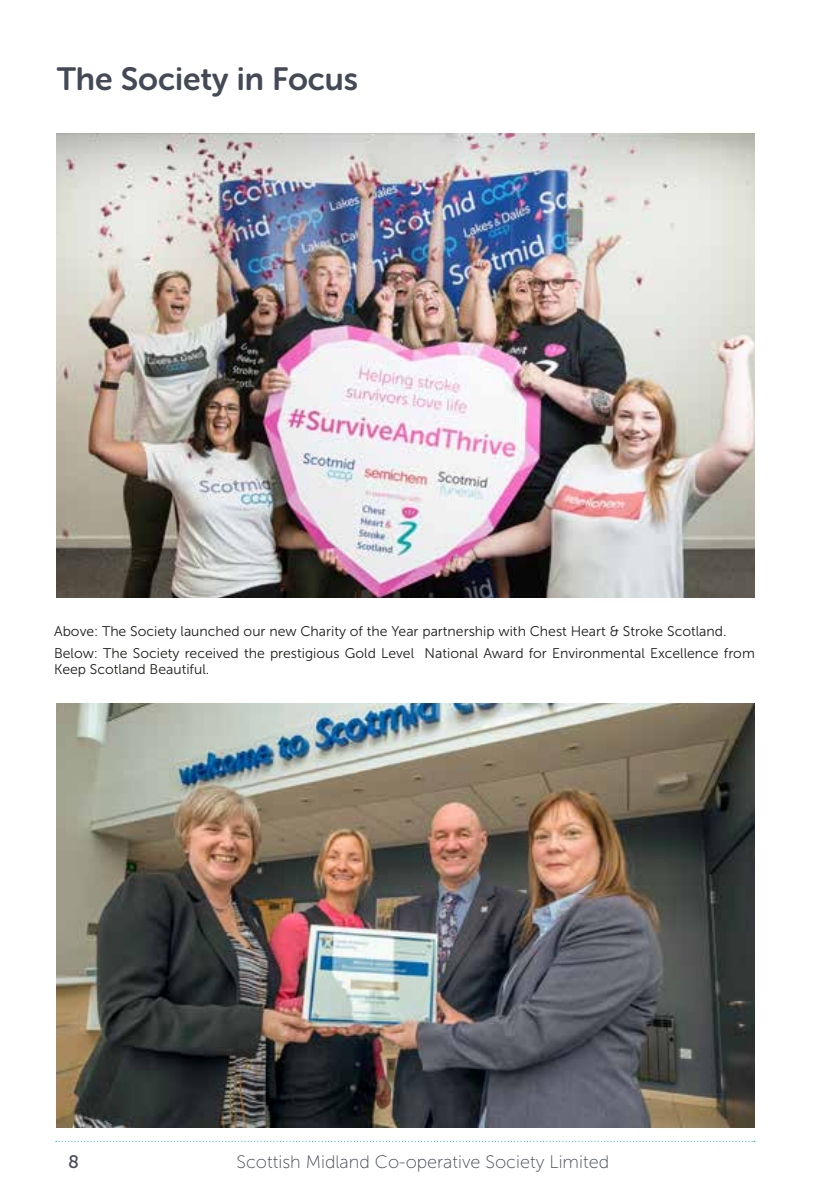
<style>
.page{position:relative;width:840px;height:1191px;background:#fff}
.page>*{position:absolute;margin:0;border:0;box-sizing:border-box;transform-origin:0 0}
.t1{font:32px "Museo Sans Rounded 700";color:#444a55}
.t2{font:18px "Museo Sans 100";color:#444a55}
.t3{font:18px "Museo Sans 500";color:#444a55}
.t4{font:14px/21.6px "Museo Sans 300";color:#1d1d1b}
</style>
<div class="page">
<svg style="left:56px;top:1140px;width:697px;height:1px"></svg>
<img style="left:57px;top:703px;width:697px;height:425px">
<img style="left:57px;top:133px;width:697px;height:464px">
<h1 class="t1" style="left:57px;top:61px;width:303px">The Society in Focus</h1>
<p class="t4" style="left:54px;top:620px;width:702px">Above: The Society launched our new Charity of the Year partnership with Chest Heart &amp; Stroke Scotland.<br>Below: The Society received the prestigious Gold Level National Award for Environmental Excellence from</p>
<p class="t4" style="left:54px;top:658px;width:157px">Keep Scotland Beautiful.</p>
<p class="t3" style="left:68px;top:1151px;width:12px">8</p>
<p class="t2" style="left:236px;top:1152px;width:374px">Scottish Midland Co-operative Society Limited</p>
</div>
